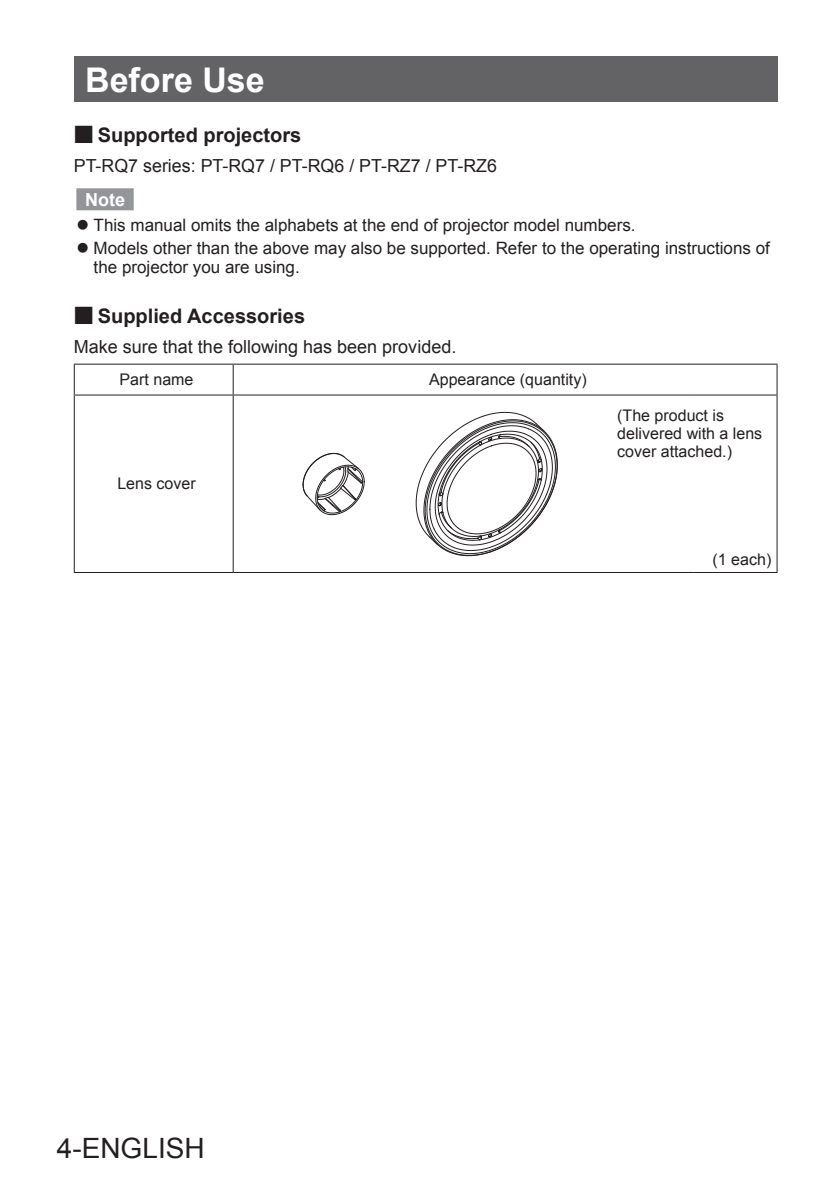
<style>
.page{position:relative;width:840px;height:1191px;background:#fff}
.page>*{position:absolute;margin:0;border:0;box-sizing:border-box;transform-origin:0 0}
.t1{font:700 34px "Arial";color:#fff}
.t2{font:28px "Arial";color:#231f20}
.t3{font:700 20px "Arial";color:#231f20}
.t4{font:18px "Arial";color:#231f20}
.t5{font:700 18px "Arial";color:#fff}
.t6{font:17px/23px "Arial";color:#231f20}
.t7{font:16px/18px "Arial";color:#231f20}
.s1{font-family:"Shin Go Pro";font-weight:500}
</style>
<div class="page">
<div style="left:76px;top:188px;width:58px;height:22px;background:#939598"></div>
<svg style="left:74px;top:365px;width:1px;height:29px"></svg>
<hr style="left:74px;top:364px;width:159px;height:1px;background:#231f20">
<hr style="left:233px;top:364px;width:460px;height:1px;background:#231f20">
<hr style="left:693px;top:364px;width:84px;height:1px;background:#231f20">
<svg style="left:232px;top:365px;width:1px;height:29px"></svg>
<svg style="left:776px;top:365px;width:1px;height:29px"></svg>
<hr style="left:74px;top:395px;width:1px;height:177px;background:#231f20">
<hr style="left:74px;top:394px;width:159px;height:1px;background:#231f20">
<hr style="left:233px;top:394px;width:460px;height:1px;background:#231f20">
<hr style="left:232px;top:395px;width:1px;height:177px;background:#231f20">
<hr style="left:776px;top:395px;width:1px;height:177px;background:#231f20">
<hr style="left:693px;top:394px;width:84px;height:1px;background:#231f20">
<hr style="left:74px;top:572px;width:159px;height:1px;background:#231f20">
<hr style="left:233px;top:572px;width:460px;height:1px;background:#231f20">
<hr style="left:693px;top:572px;width:84px;height:1px;background:#231f20">
<svg style="left:415px;top:412px;width:142px;height:144px"></svg>
<svg style="left:302px;top:453px;width:62px;height:62px"></svg>
<div style="left:74px;top:57px;width:703px;height:45px;background:#636366"></div>
<h1 class="t1" style="left:85px;top:57px;width:181px">Before Use</h1>
<p class="t3" style="left:74px;top:122px;width:229px"><span class="s1">■</span> Supported projectors</p>
<p class="t4" style="left:74px;top:153px;width:424px">PT-RQ7 series: PT-RQ7 / PT-RQ6 / PT-RZ7 / PT-RZ6</p>
<p class="t5" style="left:85px;top:188px;width:41px">Note</p>
<p class="t6" style="left:94px;top:213px;width:677px">This manual omits the alphabets at the end of projector model numbers.<br>Models other than the above may also be supported. Refer to the operating instructions of</p>
<p class="t6" style="left:94px;top:255px;width:207px">the projector you are using.</p>
<p class="t3" style="left:74px;top:303px;width:233px"><span class="s1">■</span> Supplied Accessories</p>
<p class="t4" style="left:74px;top:334px;width:384px">Make sure that the following has been provided.</p>
<p class="t7" style="left:119px;top:370px;width:75px">Part name</p>
<p class="t7" style="left:429px;top:370px;width:159px">Appearance (quantity)</p>
<p class="t7" style="left:117px;top:475px;width:80px">Lens cover</p>
<h2 class="t2" style="left:57px;top:1129px;width:149px">4-ENGLISH</h2>
<p class="t7" style="left:617px;top:406px;width:146px">(The product is delivered with a lens cover attached.)</p>
<p class="t7" style="left:712px;top:550px;width:60px">(1 each)</p>
</div>
